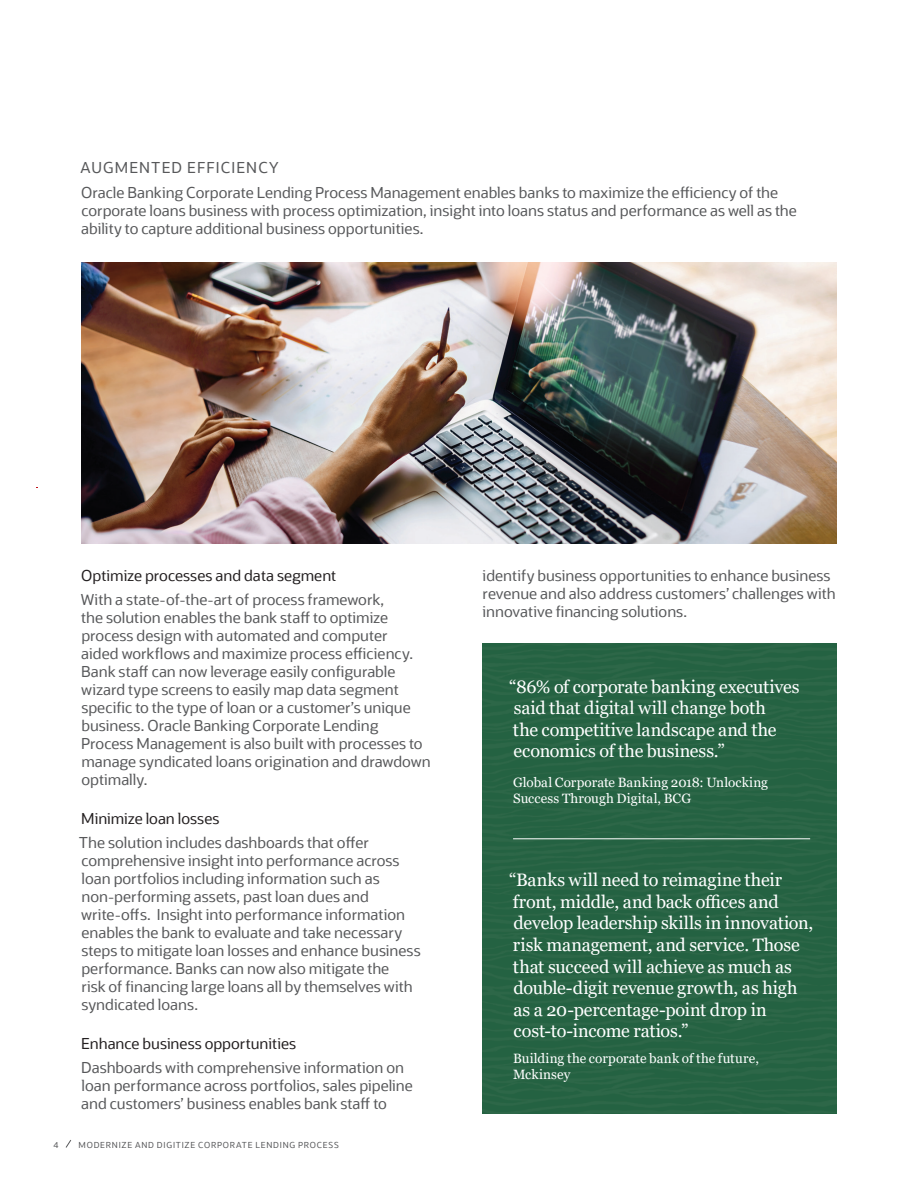
<style>
.page{position:relative;width:918px;height:1188px;background:#fff}
.page>*{position:absolute;margin:0;border:0;box-sizing:border-box;transform-origin:0 0}
.t1{font:18px/21.6px "Georgia";letter-spacing:-.01em;color:#fff}
.t2{font:15px/18px "Oracle Sans";color:#57585a}
.t3{font:15px "Oracle Sans";color:#231f20}
.t4{font:15px "Oracle Sans";letter-spacing:.075em;color:#57585a}
.t5{font:13.5px/16.2px "Georgia";letter-spacing:.005em;color:#fff}
.t6{font:8.25px "Oracle Sans";letter-spacing:.095em;color:#57585a}
</style>
<div class="page">
<div style="left:482px;top:644px;width:355px;height:470px;background:#256242"></div>
<hr style="left:513px;top:838px;width:297px;height:1px;background:#fff">
<img style="left:81px;top:262px;width:756px;height:281px">
<svg style="left:65px;top:1140px;width:7px;height:8px"></svg>
<p class="t4" style="left:81px;top:159px;width:200px">AUGMENTED EFFICIENCY</p>
<p class="t2" style="left:81px;top:184px;width:717px">Oracle Banking Corporate Lending Process Management enables banks to maximize the efficiency of the corporate loans business with process optimization, insight into loans status and performance as well as the</p>
<p class="t2" style="left:81px;top:220px;width:344px">ability to capture additional business opportunities.</p>
<p class="t3" style="left:81px;top:566px;width:257px">Optimize processes and data segment</p>
<p class="t2" style="left:81px;top:591px;width:351px">With a state-of-the-art of process framework,<br>the solution enables the bank staff to optimize process design with automated and computer<br>aided workflows and maximize process efficiency.<br>Bank staff can now leverage easily configurable wizard type screens to easily map data segment specific to the type of loan or a customer’s unique business. Oracle Banking Corporate Lending Process Management is also built with processes to manage syndicated loans origination and drawdown optimally.</p>
<p class="t3" style="left:81px;top:809px;width:140px">Minimize loan losses</p>
<p class="t2" style="left:79px;top:834px;width:292px">The solution includes dashboards that offer</p>
<p class="t2" style="left:82px;top:852px;width:320px">comprehensive insight into performance across</p>
<p class="t2" style="left:81px;top:870px;width:300px">loan portfolios including information such as</p>
<p class="t2" style="left:81px;top:888px;width:289px">non-performing assets, past loan dues and</p>
<p class="t2" style="left:81px;top:906px;width:326px">write-offs. Insight into performance information</p>
<p class="t2" style="left:82px;top:924px;width:322px">enables the bank to evaluate and take necessary</p>
<p class="t2" style="left:81px;top:942px;width:341px">steps to mitigate loan losses and enhance business</p>
<p class="t2" style="left:81px;top:960px;width:309px">performance. Banks can now also mitigate the</p>
<p class="t2" style="left:81px;top:978px;width:333px">risk of financing large loans all by themselves with</p>
<p class="t2" style="left:81px;top:996px;width:118px">syndicated loans.</p>
<p class="t3" style="left:81px;top:1034px;width:216px">Enhance business opportunities</p>
<p class="t2" style="left:81px;top:1059px;width:324px">Dashboards with comprehensive information on</p>
<p class="t2" style="left:81px;top:1077px;width:333px">loan performance across portfolios, sales pipeline</p>
<p class="t2" style="left:81px;top:1095px;width:307px">and customers’ business enables bank staff to</p>
<p class="t6" style="left:53px;top:1140px;width:6px">4</p>
<p class="t6" style="left:79px;top:1140px;width:262px">MODERNIZE AND DIGITIZE CORPORATE LENDING PROCESS</p>
<p class="t2" style="left:483px;top:566px;width:355px">identify business opportunities to enhance business revenue and also address customers’ challenges with innovative financing solutions.</p>
<p class="t1" style="left:509px;top:676px;width:292px">“86% of corporate banking executives said that digital will change both<br>the competitive landscape and the economics of the business.”</p>
<p class="t5" style="left:513px;top:774px;width:257px">Global Corporate Banking 2018: Unlocking<br>Success Through Digital, BCG</p>
<p class="t1" style="left:509px;top:870px;width:274px">“Banks will need to reimagine their</p>
<p class="t1" style="left:513px;top:891px;width:267px">front, middle, and back offices and</p>
<p class="t1" style="left:513px;top:913px;width:302px">develop leadership skills in innovation, risk management, and service. Those that succeed will achieve as much as double-digit revenue growth, as high as a 20-percentage-point drop in cost-to-income ratios.”</p>
<p class="t5" style="left:513px;top:1051px;width:247px">Building the corporate bank of the future,<br>Mckinsey</p>
</div>
